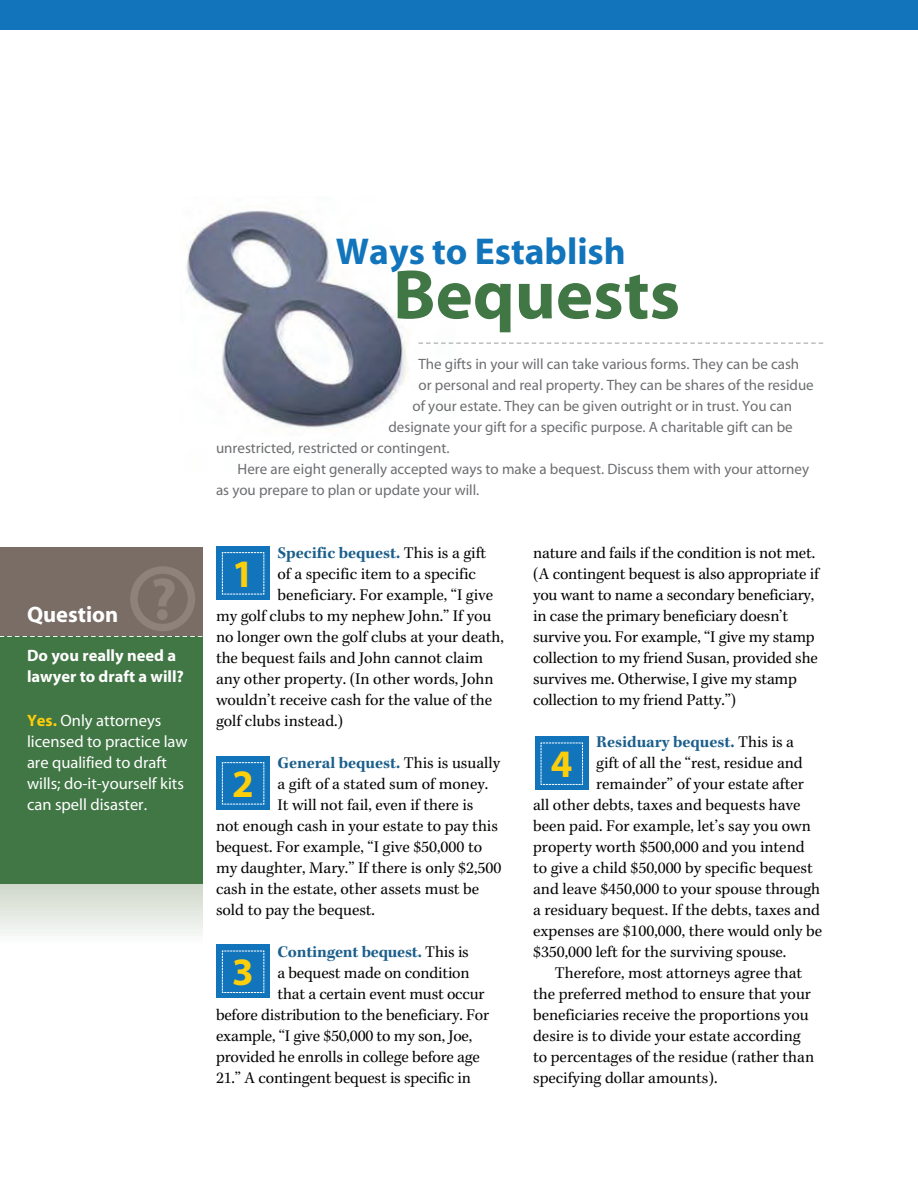
<style>
.page{position:relative;width:918px;height:1188px;background:#fff}
.page>*{position:absolute;margin:0;border:0;box-sizing:border-box;transform-origin:0 0}
.t1{font:700 70.5px "Myriad";color:#417645}
.t2{font:700 39px "Myriad";color:#fdce0a}
.t3{font:700 37.5px "Myriad";color:#1275bc}
.t4{font:700 22.5px "Myriad";color:#fff}
.t5{font:16.5px/21px "Kepler";color:#040503}
.t6{font:700 16.5px "Kepler";color:#1b5f8d}
.t7{font:16.5px/21px "Myriad";color:#fff}
.t8{font:700 16.5px/21px "Myriad";color:#fff}
.t9{font:15px/21px "Myriad";color:#6d6e71}
.s1{font-weight:700;color:#fdce0a}
.s2{font-weight:400;color:#040503}
</style>
<div class="page">
<img style="left:186px;top:210px;width:221px;height:218px">
<div style="left:0;top:627px;width:202px;height:260px;background:#417645"></div>
<svg style="left:418px;top:342px;width:405px;height:2px"></svg>
<svg style="left:0;top:635px;width:202px;height:2px"></svg>
<div style="left:0;top:0;width:918px;height:30px;background:#1275bc"></div>
<div style="left:0;top:885px;width:202px;height:59px;background:linear-gradient(to bottom,#cfd7c9,#fcfdfc)"></div>
<div style="left:216px;top:546px;width:54px;height:54px;background:#1275bc"></div>
<svg style="left:222px;top:552px;width:43px;height:43px"></svg>
<div style="left:216px;top:756px;width:54px;height:54px;background:#1275bc"></div>
<svg style="left:222px;top:762px;width:43px;height:43px"></svg>
<div style="left:216px;top:944px;width:54px;height:54px;background:#1275bc"></div>
<svg style="left:222px;top:950px;width:43px;height:43px"></svg>
<div style="left:535px;top:736px;width:54px;height:54px;background:#1275bc"></div>
<svg style="left:540px;top:742px;width:43px;height:43px"></svg>
<div style="left:0;top:547px;width:202px;height:88px;background:#796d65"></div>
<div style="left:130px;top:566px;width:65px;height:65px;border:8px solid #8e827b;border-radius:50%"></div>
<svg style="left:153px;top:578px;width:22px;height:28px"></svg>
<div style="left:157px;top:609px;width:11px;height:11px;background:#8e827b;border-radius:50%"></div>
<p class="t4" style="left:27px;top:606px;width:93px">Question</p>
<p class="t8" style="left:27px;top:646px;width:158px">Do you really need a lawyer to draft a will?</p>
<p class="t7" style="left:27px;top:711px;width:162px"><span class="s1">Yes.</span> Only attorneys licensed to practice law are qualified to draft wills; do-it-yourself kits can spell disaster.</p>
<h3 class="t3" style="left:336px;top:238px;width:291px">Ways to Establish</h3>
<h3 class="t1" style="left:393px;top:268px;width:289px">Bequests</h3>
<p class="t9" style="left:418px;top:355px;width:382px">The gifts in your will can take various forms. They can be cash</p>
<p class="t9" style="left:418px;top:376px;width:397px">or personal and real property. They can be shares of the residue</p>
<p class="t9" style="left:412px;top:397px;width:381px">of your estate. They can be given outright or in trust. You can</p>
<p class="t9" style="left:388px;top:418px;width:406px">designate your gift for a specific purpose. A charitable gift can be</p>
<p class="t9" style="left:216px;top:439px;width:235px">unrestricted, restricted or contingent.</p>
<p class="t9" style="left:216px;top:460px;width:595px;text-indent:22px">Here are eight generally accepted ways to make a bequest. Discuss them with your attorney as you prepare to plan or update your will.</p>
<p class="t6" style="left:278px;top:546px;width:210px">Specific bequest. <span class="s2">This is a gift</span></p>
<p class="t5" style="left:278px;top:565px;width:200px">of a specific item to a specific</p>
<p class="t5" style="left:278px;top:586px;width:217px">beneficiary. For example, “I give</p>
<p class="t5" style="left:216px;top:607px;width:277px">my golf clubs to my nephew John.” If you</p>
<p class="t5" style="left:216px;top:628px;width:290px">no longer own the golf clubs at your death,</p>
<p class="t5" style="left:216px;top:649px;width:269px">the bequest fails and John cannot claim</p>
<p class="t5" style="left:216px;top:670px;width:279px">any other property. (In other words, John</p>
<p class="t5" style="left:216px;top:691px;width:278px">wouldn’t receive cash for the value of the</p>
<p class="t5" style="left:216px;top:712px;width:129px">golf clubs instead.)</p>
<p class="t2" style="left:232px;top:559px;width:23px">1</p>
<p class="t6" style="left:278px;top:756px;width:224px">General bequest. <span class="s2">This is usually</span></p>
<p class="t5" style="left:278px;top:775px;width:212px">a gift of a stated sum of money.</p>
<p class="t5" style="left:278px;top:796px;width:197px">It will not fail, even if there is</p>
<p class="t5" style="left:216px;top:817px;width:283px">not enough cash in your estate to pay this</p>
<p class="t5" style="left:216px;top:838px;width:268px">bequest. For example, “I give $50,000 to</p>
<p class="t5" style="left:216px;top:859px;width:287px">my daughter, Mary.” If there is only $2,500</p>
<p class="t5" style="left:216px;top:880px;width:265px">cash in the estate, other assets must be</p>
<p class="t5" style="left:216px;top:901px;width:161px">sold to pay the bequest.</p>
<p class="t2" style="left:232px;top:957px;width:23px">3</p>
<p class="t2" style="left:232px;top:769px;width:23px">2</p>
<p class="t6" style="left:278px;top:945px;width:193px">Contingent bequest. <span class="s2">This is</span></p>
<p class="t5" style="left:278px;top:964px;width:194px">a bequest made on condition</p>
<p class="t5" style="left:278px;top:985px;width:209px">that a certain event must occur</p>
<p class="t5" style="left:216px;top:1006px;width:275px">before distribution to the beneficiary. For</p>
<p class="t5" style="left:216px;top:1027px;width:258px">example, “I give $50,000 to my son, Joe,</p>
<p class="t5" style="left:216px;top:1048px;width:265px">provided he enrolls in college before age</p>
<p class="t5" style="left:216px;top:1069px;width:257px">21.” A contingent bequest is specific in</p>
<p class="t5" style="left:533px;top:544px;width:287px">nature and fails if the condition is not met. (A contingent bequest is also appropriate if you want to name a secondary beneficiary, in case the primary beneficiary doesn’t survive you. For example, “I give my stamp collection to my friend Susan, provided she survives me. Otherwise, I give my stamp collection to my friend Patty.”)</p>
<p class="t6" style="left:596px;top:735px;width:199px">Residuary bequest. <span class="s2">This is a</span></p>
<p class="t5" style="left:596px;top:754px;width:208px">gift of all the “rest, residue and</p>
<p class="t5" style="left:596px;top:775px;width:209px">remainder” of your estate after</p>
<p class="t5" style="left:533px;top:796px;width:269px">all other debts, taxes and bequests have</p>
<p class="t5" style="left:533px;top:817px;width:279px">been paid. For example, let’s say you own</p>
<p class="t5" style="left:533px;top:838px;width:273px">property worth $500,000 and you intend</p>
<p class="t5" style="left:533px;top:859px;width:281px">to give a child $50,000 by specific bequest</p>
<p class="t5" style="left:533px;top:880px;width:289px">and leave $450,000 to your spouse through</p>
<p class="t5" style="left:533px;top:901px;width:288px">a residuary bequest. If the debts, taxes and</p>
<p class="t5" style="left:533px;top:922px;width:291px">expenses are $100,000, there would only be</p>
<p class="t5" style="left:533px;top:943px;width:255px">$350,000 left for the surviving spouse.</p>
<p class="t5" style="left:555px;top:964px;width:249px">Therefore, most attorneys agree that</p>
<p class="t5" style="left:533px;top:985px;width:279px">the preferred method to ensure that your</p>
<p class="t5" style="left:533px;top:1006px;width:277px">beneficiaries receive the proportions you</p>
<p class="t5" style="left:533px;top:1027px;width:269px">desire is to divide your estate according</p>
<p class="t5" style="left:533px;top:1048px;width:283px">to percentages of the residue (rather than</p>
<p class="t5" style="left:533px;top:1069px;width:186px">specifying dollar amounts).</p>
<p class="t2" style="left:551px;top:749px;width:23px">4</p>
</div>
